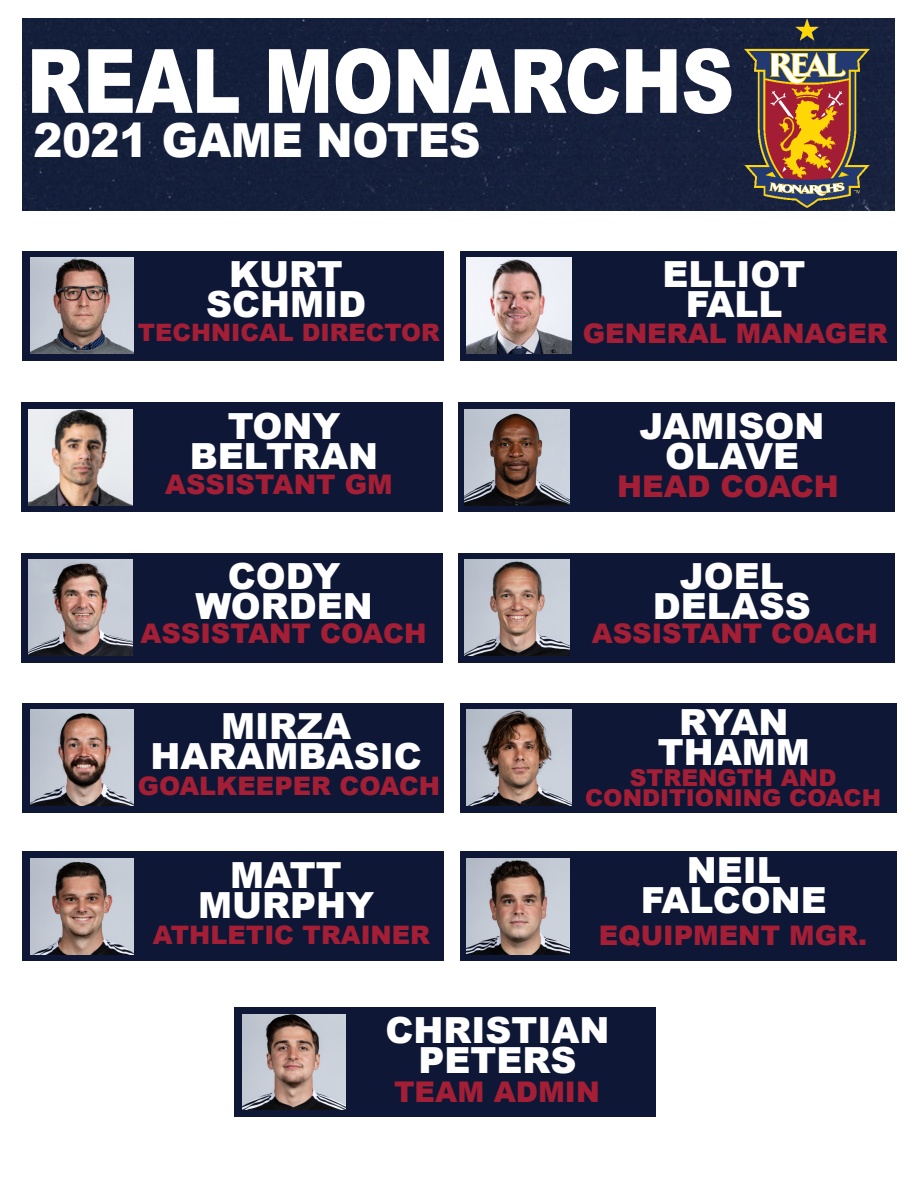
<style>
.page{position:relative;width:918px;height:1188px;background:#fff}
.page>*{position:absolute;margin:0;border:0;box-sizing:border-box;transform-origin:0 0}
.t1{font:900 88.95px "Arial";letter-spacing:-.01em;color:#fff;scale:.83 1}
.t2{font:900 46.95px "Arial";letter-spacing:-.01em;color:#fff;scale:.93 1}
.t3{font:900 36px "Arial";color:#fff}
.t4{font:900 30px "Arial";color:#a41f35}
.t5{font:900 28.5px "Arial";color:#a41f35}
.t6{font:900 27px "Arial";color:#a41f35}
.t7{font:900 25.5px "Arial";color:#a41f35}
.t8{font:900 24px "Arial";color:#a41f35}
.t9{font:900 23.25px "Arial";color:#a41f35}
</style>
<div class="page">
<div style="left:21px;top:403px;width:421px;height:109px;background:#0e1735"></div>
<div style="left:458px;top:403px;width:436px;height:109px;background:#0e1735"></div>
<img style="left:29px;top:410px;width:104px;height:95px">
<div style="left:21px;top:553px;width:421px;height:109px;background:#0e1735"></div>
<div style="left:458px;top:553px;width:436px;height:109px;background:#0e1735"></div>
<img style="left:464px;top:410px;width:105px;height:95px">
<img style="left:464px;top:560px;width:105px;height:95px">
<img style="left:29px;top:560px;width:104px;height:95px">
<div style="left:23px;top:18px;width:872px;height:192px;background:#15203c"></div>
<img style="left:703px;top:18px;width:185px;height:189px">
<div style="left:23px;top:703px;width:421px;height:109px;background:#0e1735"></div>
<div style="left:460px;top:703px;width:436px;height:109px;background:#0e1735"></div>
<img style="left:466px;top:710px;width:105px;height:96px">
<img style="left:31px;top:710px;width:103px;height:96px">
<div style="left:23px;top:852px;width:421px;height:109px;background:#0e1735"></div>
<div style="left:460px;top:852px;width:436px;height:109px;background:#0e1735"></div>
<img style="left:467px;top:858px;width:103px;height:96px">
<img style="left:31px;top:858px;width:103px;height:96px">
<div style="left:23px;top:251px;width:421px;height:109px;background:#0e1735"></div>
<div style="left:460px;top:251px;width:436px;height:109px;background:#0e1735"></div>
<img style="left:31px;top:258px;width:103px;height:96px">
<img style="left:466px;top:258px;width:105px;height:96px">
<div style="left:234px;top:1007px;width:422px;height:110px;background:#0e1735"></div>
<img style="left:242px;top:1014px;width:103px;height:96px">
<p class="t1" style="left:27px;top:17px;width:854px">REAL MONARCHS</p>
<p class="t2" style="left:33px;top:106px;width:482px">2021 GAME NOTES</p>
<p class="t3" style="left:229px;top:248px;width:115px">KURT</p>
<p class="t3" style="left:206px;top:278px;width:161px">SCHMID</p>
<p class="t3" style="left:663px;top:248px;width:145px">ELLIOT</p>
<p class="t3" style="left:686px;top:278px;width:98px">FALL</p>
<p class="t8" style="left:138px;top:315px;width:303px">TECHNICAL DIRECTOR</p>
<p class="t6" style="left:583px;top:314px;width:307px">GENERAL MANAGER</p>
<p class="t3" style="left:228px;top:400px;width:114px">TONY</p>
<p class="t3" style="left:190px;top:430px;width:190px">BELTRAN</p>
<p class="t3" style="left:640px;top:400px;width:187px">JAMISON</p>
<p class="t3" style="left:665px;top:430px;width:136px">OLAVE</p>
<p class="t6" style="left:165px;top:465px;width:229px">ASSISTANT GM</p>
<p class="t4" style="left:617px;top:464px;width:223px">HEAD COACH</p>
<p class="t3" style="left:228px;top:550px;width:114px">CODY</p>
<p class="t3" style="left:195px;top:580px;width:179px">WORDEN</p>
<p class="t6" style="left:140px;top:614px;width:288px">ASSISTANT COACH</p>
<p class="t3" style="left:221px;top:700px;width:131px">MIRZA</p>
<p class="t3" style="left:150px;top:730px;width:273px">HARAMBASIC</p>
<p class="t7" style="left:138px;top:768px;width:304px">GOALKEEPER COACH</p>
<p class="t3" style="left:230px;top:849px;width:113px">MATT</p>
<p class="t3" style="left:198px;top:879px;width:177px">MURPHY</p>
<p class="t7" style="left:153px;top:916px;width:279px">ATHLETIC TRAINER</p>
<p class="t3" style="left:680px;top:550px;width:106px">JOEL</p>
<p class="t3" style="left:653px;top:580px;width:160px">DELASS</p>
<p class="t6" style="left:592px;top:614px;width:288px">ASSISTANT COACH</p>
<p class="t3" style="left:679px;top:696px;width:111px">RYAN</p>
<p class="t3" style="left:658px;top:726px;width:153px">THAMM</p>
<p class="t9" style="left:630px;top:761px;width:208px">STRENGTH AND</p>
<p class="t9" style="left:585px;top:780px;width:297px">CONDITIONING COACH</p>
<p class="t3" style="left:687px;top:844px;width:95px">NEIL</p>
<p class="t3" style="left:641px;top:874px;width:187px">FALCONE</p>
<p class="t6" style="left:599px;top:916px;width:270px">EQUIPMENT MGR.</p>
<p class="t3" style="left:386px;top:1004px;width:225px">CHRISTIAN</p>
<p class="t3" style="left:419px;top:1034px;width:159px">PETERS</p>
<p class="t5" style="left:394px;top:1071px;width:207px">TEAM ADMIN</p>
</div>
